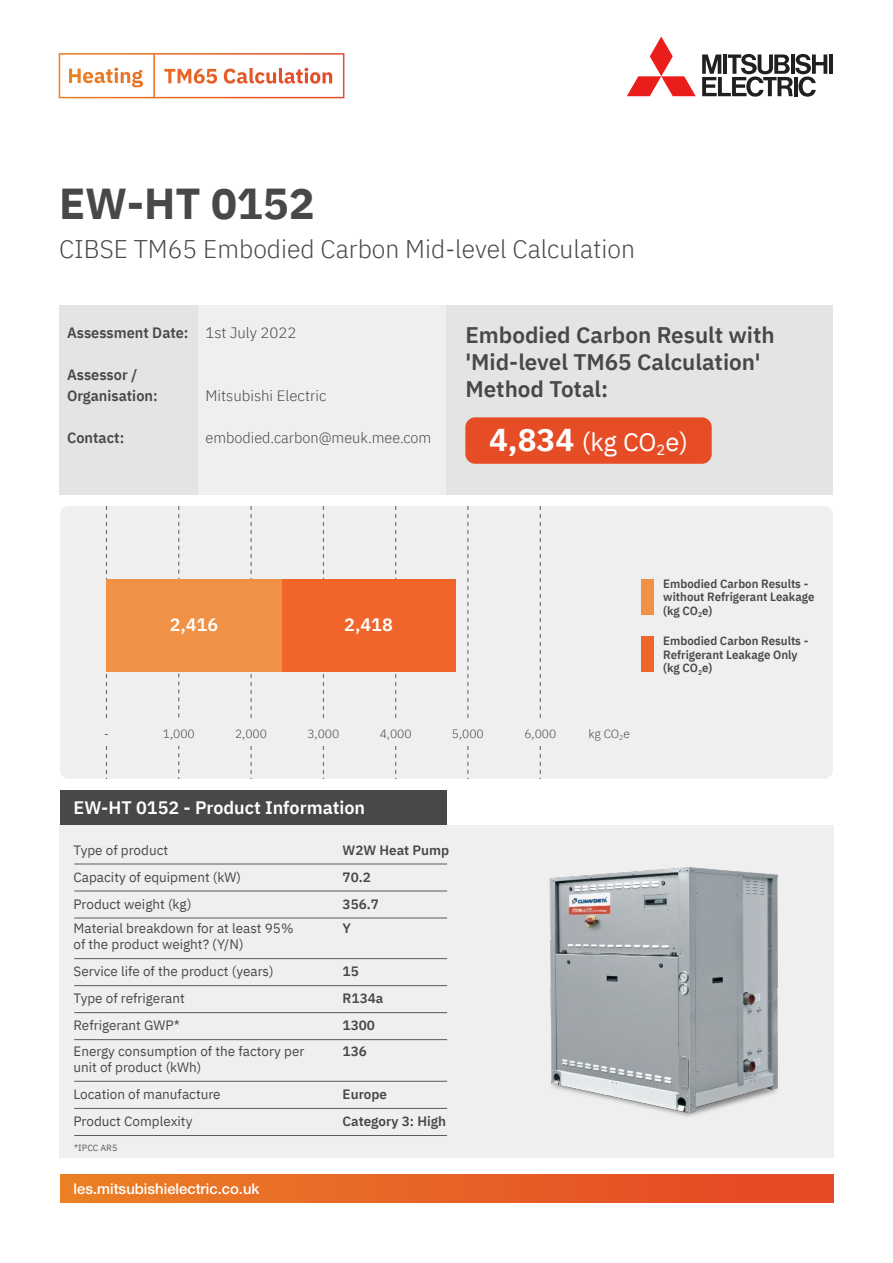
<style>
.page{position:relative;width:893px;height:1263px;background:#fff}
.page>*{position:absolute;margin:0;border:0;box-sizing:border-box;transform-origin:0 0}
.t1{font:700 43.2px "IBM Plex Sans";color:#48484b}
.t2{font:300 25.5px "IBM Plex Sans";color:#48484b}
.t3{font:25.5px "IBM Plex Sans";color:#fff}
.t4{font:600 22.5px/27px "IBM Plex Sans";color:#48484b}
.t5{font:600 18px "IBM Plex Sans";color:#fff}
.t6{font:300 15px "IBM Plex Sans";color:#48484b}
.t7{font:600 15px/21px "IBM Plex Sans";color:#48484b}
.t8{font:500 14.85px "Helvetica Neue LT Pro";color:#fff}
.t9{font:13.5px/27px "IBM Plex Sans";color:#48484b}
.t10{font:600 13.5px/27px "IBM Plex Sans";color:#48484b}
.t11{font:600 12px/13.5px "IBM Plex Sans";color:#48484b;scale:.96 1}
.t12{font:300 12px "IBM Plex Sans";color:#48484b}
.t13{font:9px "IBM Plex Sans";color:#59595c}
.s1{font-weight:700;font-size:31.5px}
</style>
<div class="page">
<div style="left:60px;top:1174px;width:773px;height:29px;background:linear-gradient(to right,#eb8025,#e54526)"></div>
<div style="left:60px;top:506px;width:773px;height:273px;background:#efefef"></div>
<svg style="left:179px;top:506px;width:1px;height:273px"></svg>
<svg style="left:106px;top:506px;width:1px;height:273px"></svg>
<svg style="left:251px;top:506px;width:1px;height:273px"></svg>
<svg style="left:323px;top:506px;width:1px;height:273px"></svg>
<svg style="left:395px;top:506px;width:1px;height:273px"></svg>
<svg style="left:468px;top:506px;width:1px;height:273px"></svg>
<svg style="left:540px;top:506px;width:1px;height:273px"></svg>
<div style="left:59px;top:825px;width:774px;height:333px;background:#efefef"></div>
<div style="left:60px;top:305px;width:414px;height:189px;background:#efefef"></div>
<div style="left:60px;top:305px;width:138px;height:189px;background:#e3e4e4"></div>
<svg style="left:627px;top:37px;width:69px;height:59px"></svg>
<hr style="left:829px;top:55px;width:4px;height:19px;background:#221f1f">
<svg style="left:702px;top:54px;width:125px;height:43px"></svg>
<div style="left:446px;top:305px;width:387px;height:189px;background:#e3e4e4"></div>
<div style="left:60px;top:791px;width:387px;height:34px;background:#48484b"></div>
<div style="left:465px;top:417px;width:247px;height:47px;background:#e64d26;border-radius:10px"></div>
<hr style="left:74px;top:864px;width:373px;height:1px;background:#59595c">
<hr style="left:74px;top:891px;width:373px;height:1px;background:#59595c">
<hr style="left:74px;top:918px;width:373px;height:1px;background:#59595c">
<hr style="left:74px;top:958px;width:373px;height:1px;background:#59595c">
<hr style="left:74px;top:985px;width:373px;height:1px;background:#59595c">
<hr style="left:74px;top:1012px;width:373px;height:1px;background:#59595c">
<hr style="left:74px;top:1039px;width:373px;height:1px;background:#59595c">
<hr style="left:74px;top:1081px;width:373px;height:1px;background:#59595c">
<hr style="left:74px;top:1108px;width:373px;height:1px;background:#59595c">
<hr style="left:74px;top:1135px;width:373px;height:1px;background:#59595c">
<div style="left:261px;top:579px;width:195px;height:93px;background:#f1652a"></div>
<div style="left:641px;top:579px;width:12px;height:35px;background:#f09145"></div>
<div style="left:641px;top:636px;width:12px;height:36px;background:#f1652a"></div>
<div style="left:94px;top:721px;width:474px;height:25px;background:#efefef"></div>
<div style="left:59px;top:53px;width:285px;height:45px;border:2px solid #fff"></div>
<hr style="left:153px;top:54px;width:2px;height:44px;background:#e96c26">
<svg style="left:69px;top:68px;width:239px;height:16px"></svg>
<div style="left:106px;top:579px;width:175px;height:93px;background:#f09145"></div>
<img style="left:549px;top:867px;width:229px;height:249px">
<h1 class="t1" style="left:59px;top:170px;width:257px">EW-HT 0152</h1>
<h2 class="t2" style="left:59px;top:230px;width:577px">CIBSE TM65 Embodied Carbon Mid-level Calculation</h2>
<p class="t7" style="left:67px;top:321px;width:123px">Assessment Date:</p>
<p class="t7" style="left:67px;top:363px;width:92px">Assessor /<br>Organisation:</p>
<p class="t7" style="left:67px;top:426px;width:59px">Contact:</p>
<p class="t6" style="left:205px;top:321px;width:93px">1st July 2022</p>
<p class="t6" style="left:205px;top:384px;width:122px">Mitsubishi Electric</p>
<p class="t6" style="left:205px;top:426px;width:227px">embodied.carbon@meuk.mee.com</p>
<h3 class="t4" style="left:465px;top:320px;width:311px">Embodied Carbon Result with 'Mid-level TM65 Calculation'<br>Method Total:</h3>
<h2 class="t3" style="left:489px;top:422px;width:201px"><span class="s1">4,834</span> (kg CO<sub>2</sub>e)</h2>
<h3 class="t5" style="left:170px;top:611px;width:50px">2,416</h3>
<h3 class="t5" style="left:344px;top:611px;width:50px">2,418</h3>
<p class="t11" style="left:663px;top:575px;width:159px">Embodied Carbon Results - without Refrigerant Leakage (kg CO<sub>2</sub>e)</p>
<p class="t11" style="left:663px;top:633px;width:153px">Embodied Carbon Results -<br>Refrigerant Leakage Only (kg CO<sub>2</sub>e)</p>
<p class="t12" style="left:104px;top:724px;width:6px">-</p>
<p class="t12" style="left:163px;top:724px;width:33px">1,000</p>
<p class="t12" style="left:235px;top:724px;width:33px">2,000</p>
<p class="t12" style="left:307px;top:724px;width:33px">3,000</p>
<p class="t12" style="left:380px;top:724px;width:33px">4,000</p>
<p class="t12" style="left:452px;top:724px;width:33px">5,000</p>
<p class="t12" style="left:524px;top:724px;width:33px">6,000</p>
<p class="t12" style="left:588px;top:724px;width:43px">kg CO<sub>2</sub>e</p>
<h3 class="t5" style="left:74px;top:794px;width:293px">EW-HT 0152 - Product Information</h3>
<p class="t9" style="left:74px;top:835px;width:169px">Type of product<br>Capacity of equipment (kW)<br>Product weight (kg)</p>
<p class="t9" style="left:74px;top:919px;width:222px;line-height:16.5px">Material breakdown for at least 95% of the product weight? (Y/N)</p>
<p class="t9" style="left:74px;top:957px;width:202px">Service life of the product (years)<br>Type of refrigerant<br>Refrigerant GWP*</p>
<p class="t9" style="left:74px;top:1042px;width:232px;line-height:16.5px">Energy consumption of the factory per unit of product (kWh)</p>
<p class="t9" style="left:74px;top:1080px;width:149px">Location of manufacture<br>Product Complexity</p>
<p class="t13" style="left:74px;top:1141px;width:45px">*IPCC AR5</p>
<p class="t8" style="left:74px;top:1180px;width:187px">les.mitsubishielectric.co.uk</p>
<p class="t10" style="left:343px;top:835px;width:108px">W2W Heat Pump<br>70.2<br>356.7</p>
<p class="t10" style="left:343px;top:913px;width:10px">Y</p>
<p class="t10" style="left:343px;top:957px;width:42px">15<br>R134a<br>1300</p>
<p class="t10" style="left:343px;top:1036px;width:26px">136</p>
<p class="t10" style="left:343px;top:1080px;width:105px">Europe<br>Category 3: High</p>
</div>
